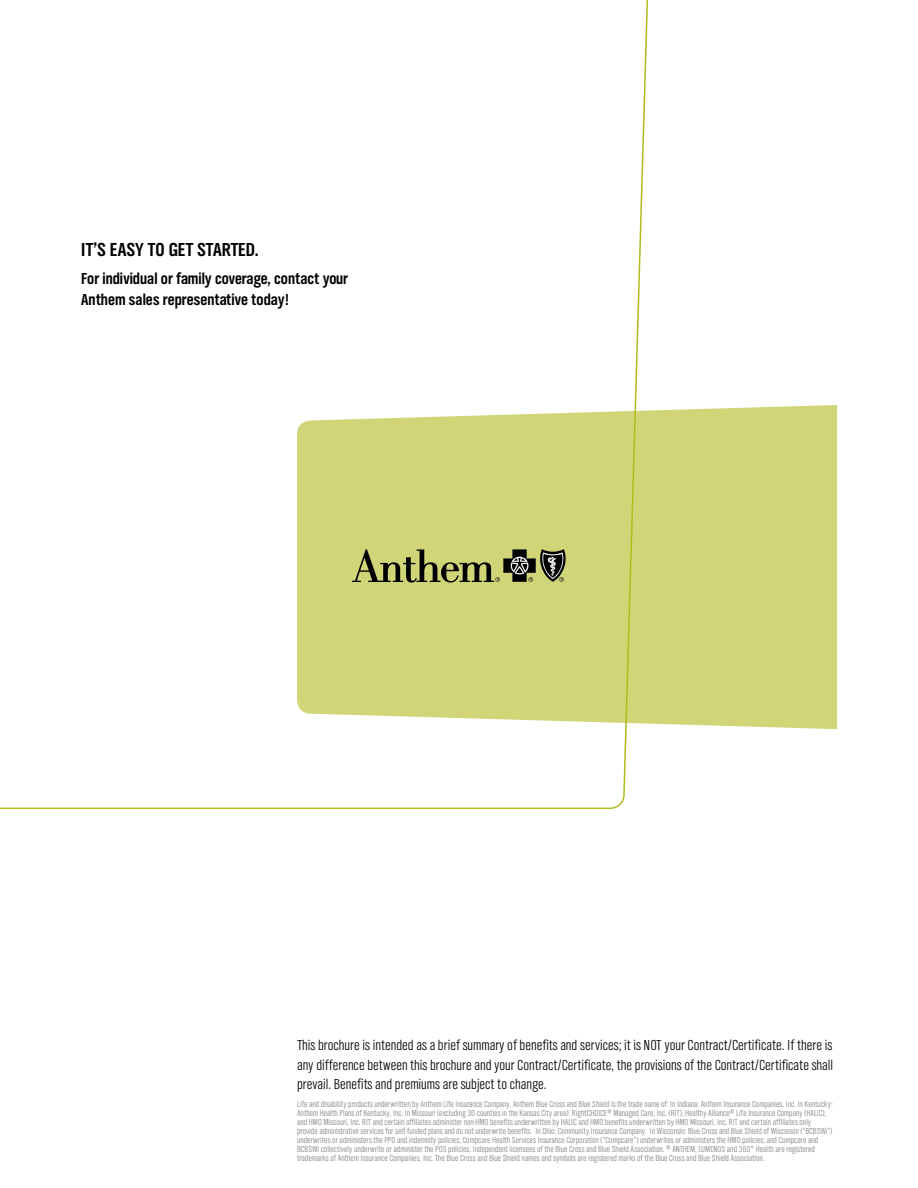
<style>
.page{position:relative;width:918px;height:1188px;background:#fff}
.page>*{position:absolute;margin:0;border:0;box-sizing:border-box;transform-origin:0 0}
.t1{font:700 19.5px "TV Nord Cond EF";letter-spacing:.015em;color:#000}
.t2{font:700 16.5px/21px "TV Nord Cond EF";color:#000}
.t3{font:300 15px/19.5px "TV Nord Cond EF";color:#000;text-align:justify}
.t4{font:300 9px/9px "TV Nord Cond EF";color:#808285}
</style>
<div class="page">
<div style="left:649px;top:405px;width:188px;height:324px;background:#d0d678"></div>
<svg style="left:0;top:0;width:649px;height:810px"></svg>
<svg style="left:352px;top:549px;width:214px;height:34px"></svg>
<h1 class="t1" style="left:81px;top:239px;width:179px">It’s easy to get started.</h1>
<h2 class="t2" style="left:81px;top:268px;width:268px">For individual or family coverage, contact your<br>Anthem sales representative today!</h2>
<p class="t3" style="left:297px;top:1035px;width:538px">This brochure is intended as a brief summary of benefits and services; it is NOT your Contract/Certificate. If there is any difference between this brochure and your Contract/Certificate, the provisions of the Contract/Certificate shall prevail. Benefits and premiums are subject to change.</p>
<p class="t4" style="left:297px;top:1100px;width:537px">Life and disability products underwritten by Anthem Life Insurance Company. Anthem Blue Cross and Blue Shield is the trade name of: In Indiana: Anthem Insurance Companies, Inc. In Kentucky:<br>Anthem Health Plans of Kentucky, Inc. In Missouri (excluding 30 counties in the Kansas City area): RightCHOICE® Managed Care, Inc. (RIT), Healthy Alliance® Life Insurance Company (HALIC), and HMO Missouri, Inc. RIT and certain affiliates administer non-HMO benefits underwritten by HALIC and HMO benefits underwritten by HMO Missouri, Inc. RIT and certain affiliates only provide administrative services for self-funded plans and do not underwrite benefits. In Ohio: Community Insurance Company. In Wisconsin: Blue Cross and Blue Shield of Wisconsin (“BCBSWi”) underwrites or administers the PPO and indemnity policies; Compcare Health Services Insurance Corporation (“Compcare”) underwrites or administers the HMO policies; and Compcare and BCBSWi collectively underwrite or administer the POS policies. Independent licensees of the Blue Cross and Blue Shield Association. ® ANTHEM, LUMENOS and 360° Health are registered trademarks of Anthem Insurance Companies, Inc. The Blue Cross and Blue Shield names and symbols are registered marks of the Blue Cross and Blue Shield Association.</p>
</div>
